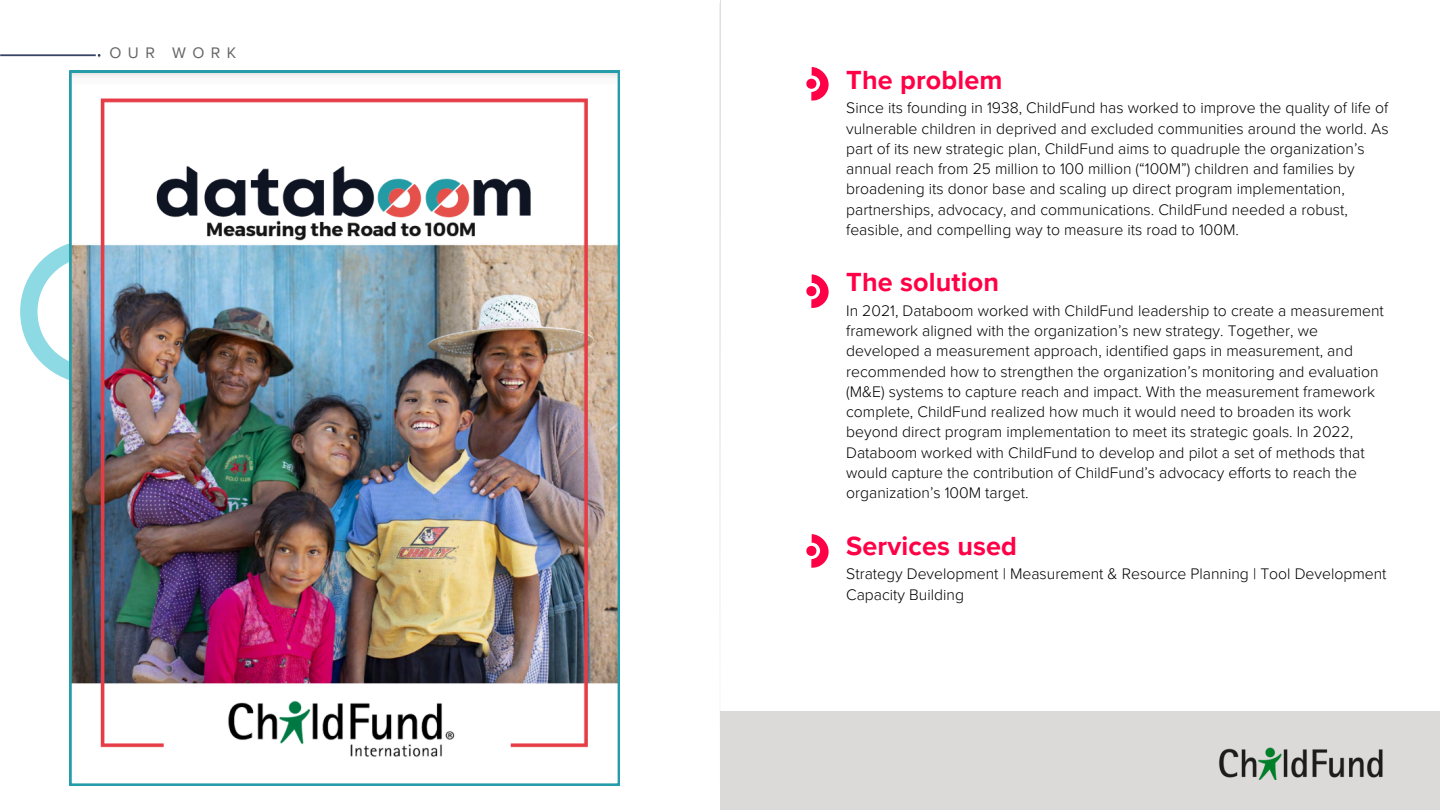
<style>
.page{position:relative;width:1440px;height:810px;background:#fff}
.page>*{position:absolute;margin:0;border:0;box-sizing:border-box;transform-origin:0 0}
.t1{font:700 27px "Proxima Nova";letter-spacing:.005em;color:#ff0046}
.t2{font:300 15.8px/20.2px "Proxima Nova";color:#000}
.t3{font:15.8px "Proxima Nova";letter-spacing:.41em;color:#636466}
</style>
<div class="page">
<div style="left:720px;top:711px;width:720px;height:99px;background:#dcd9d9"></div>
<svg style="left:20px;top:240px;width:144px;height:144px;background:#8fdae4"></svg>
<div style="left:38px;top:257px;width:109px;height:109px;background:#fff;border-radius:50%"></div>
<img style="left:1219px;top:747px;width:164px;height:33px">
<svg style="left:806px;top:67px;width:23px;height:34px"></svg>
<svg style="left:806px;top:274px;width:23px;height:34px"></svg>
<svg style="left:806px;top:534px;width:23px;height:34px"></svg>
<svg style="left:720px;top:0;width:1px;height:570px"></svg>
<svg style="left:0;top:54px;width:100px;height:4px"></svg>
<img style="left:70px;top:71px;width:550px;height:714px">
<p class="t3" style="left:109px;top:43px;width:129px">OUR WORK</p>
<p class="t1" style="left:846px;top:64px;width:158px">The problem</p>
<p class="t2" style="left:846px;top:98px;width:544px">Since its founding in 1938, ChildFund has worked to improve the quality of life of vulnerable children in deprived and excluded communities around the world. As part of its new strategic plan, ChildFund aims to quadruple the organization’s annual reach from 25 million to 100 million (“100M”) children and families by broadening its donor base and scaling up direct program implementation, partnerships, advocacy, and communications. ChildFund needed a robust, feasible, and compelling way to measure its road to 100M.</p>
<p class="t1" style="left:846px;top:266px;width:154px">The solution</p>
<p class="t2" style="left:846px;top:301px;width:539px">In 2021, Databoom worked with ChildFund leadership to create a measurement framework aligned with the organization’s new strategy. Together, we developed a measurement approach, identified gaps in measurement, and recommended how to strengthen the organization’s monitoring and evaluation (M&amp;E) systems to capture reach and impact. With the measurement framework complete, ChildFund realized how much it would need to broaden its work beyond direct program implementation to meet its strategic goals. In 2022, Databoom worked with ChildFund to develop and pilot a set of methods that would capture the contribution of ChildFund’s advocacy efforts to reach the organization’s 100M target.</p>
<p class="t1" style="left:846px;top:530px;width:172px">Services used</p>
<p class="t2" style="left:846px;top:564px;width:542px">Strategy Development | Measurement &amp; Resource Planning | Tool Development<br>Capacity Building</p>
</div>
